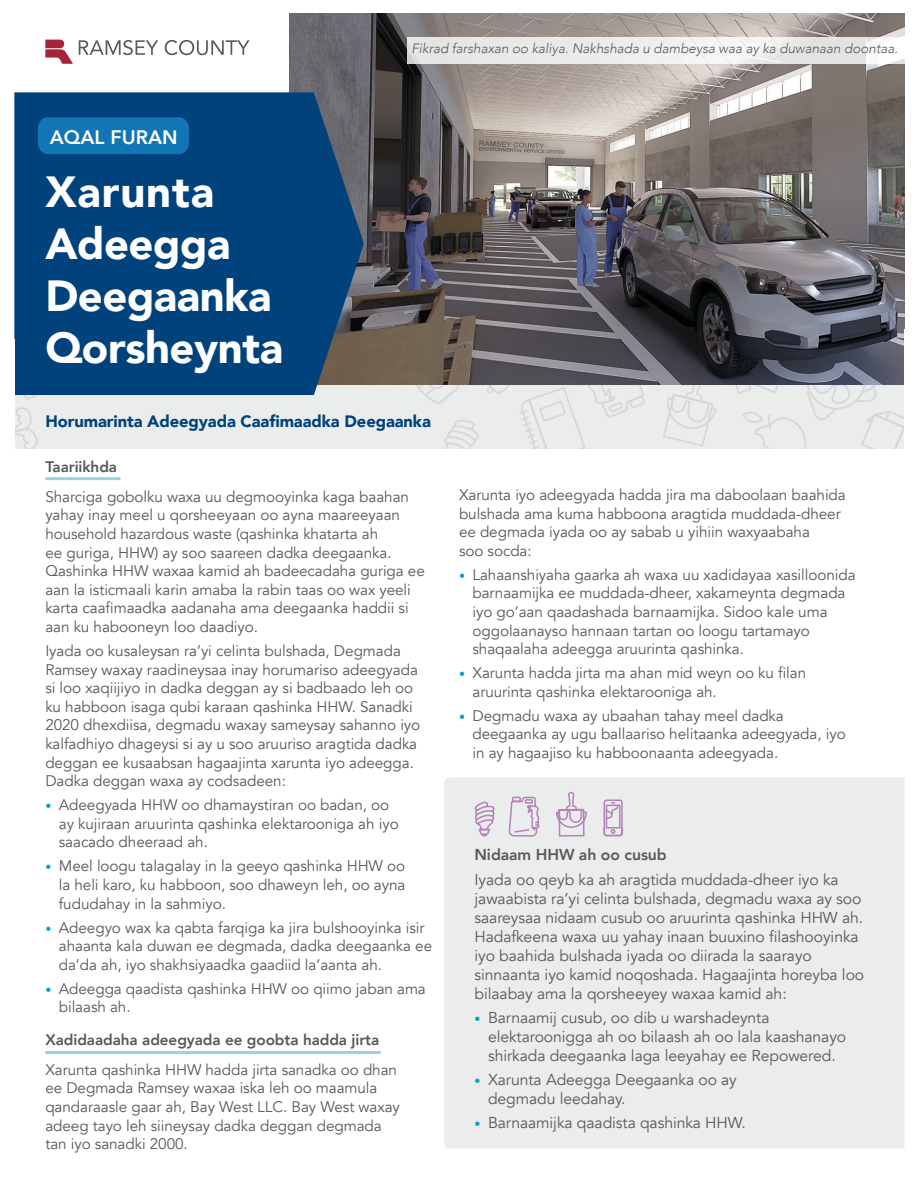
<style>
.page{position:relative;width:918px;height:1188px;background:#fff}
.page>*{position:absolute;margin:0;border:0;box-sizing:border-box;transform-origin:0 0}
.t1{font:900 43.5px/52.2px "Avenir";letter-spacing:-.01em;color:#fff}
.t2{font:900 43.5px "Avenir";letter-spacing:.02em;color:#fff}
.t3{font:800 19.5px "Avenir";color:#fff}
.t4{font:900 16.5px "Avenir";letter-spacing:-.005em;color:#00437c}
.t5{font:15.75px/18.9px "Avenir";letter-spacing:-.005em;color:#58595b}
.t6{font:800 15.75px "Avenir";letter-spacing:-.005em;color:#58595b}
.t7{font:15.3px/18.6px "Avenir";letter-spacing:-.005em;color:#58595b}
.t8{font:800 15.3px "Avenir";letter-spacing:-.005em;color:#58595b}
.t9{font:italic 300 13.5px "Avenir";color:#58595b}
.s1{font-size:12px;color:#00a3ca}
</style>
<div class="page">
<div style="left:14px;top:385px;width:891px;height:64px;background:#ebecec"></div>
<svg style="left:14px;top:395px;width:24px;height:6px"></svg>
<svg style="left:14px;top:407px;width:24px;height:42px"></svg>
<svg style="left:662px;top:384px;width:242px;height:65px"></svg>
<svg style="left:406px;top:384px;width:241px;height:65px"></svg>
<svg style="left:45px;top:40px;width:28px;height:24px"></svg>
<svg style="left:79px;top:40px;width:79px;height:15px"></svg>
<svg style="left:165px;top:40px;width:85px;height:15px"></svg>
<img style="left:290px;top:14px;width:614px;height:370px">
<svg style="left:14px;top:92px;width:350px;height:303px;background:#08467b"></svg>
<div style="left:38px;top:117px;width:151px;height:37px;background:#1275b6"></div>
<hr style="left:45px;top:477px;width:76px;height:3px;background:#99d3e6">
<svg style="left:407px;top:37px;width:498px;height:27px;fill:#eceae9"></svg>
<div style="left:444px;top:777px;width:460px;height:371px;background:#ebecec"></div>
<svg style="left:473px;top:800px;width:22px;height:37px"></svg>
<svg style="left:508px;top:777px;width:33px;height:60px;background:#e1d9e3"></svg>
<svg style="left:555px;top:780px;width:33px;height:57px;background:#e0d7e2"></svg>
<div style="left:604px;top:799px;width:19px;height:37px;border:2px solid #b481b9;border-radius:2px"></div>
<svg style="left:603px;top:802px;width:20px;height:35px"></svg>
<div style="left:904px;top:329px;width:14px;height:147px;background:#fff"></div>
<hr style="left:45px;top:1051px;width:336px;height:3px;background:#99d3e6">
<p class="t3" style="left:50px;top:122px;width:129px">AQAL FURAN</p>
<p class="t2" style="left:45px;top:154px;width:170px">Xarunta</p>
<p class="t1" style="left:45px;top:216px;width:239px">Adeegga<br>Deegaanka<br>Qorsheynta</p>
<p class="t9" style="left:411px;top:41px;width:488px">Fikrad farshaxan oo kaliya. Nakhshada u dambeysa waa ay ka duwanaan doontaa.</p>
<p class="t4" style="left:45px;top:407px;width:387px">Horumarinta Adeegyada Caafimaadka Deegaanka</p>
<p class="t8" style="left:45px;top:455px;width:73px">Taariikhda</p>
<p class="t7" style="left:45px;top:487px;width:381px">Sharciga gobolku waxa uu degmooyinka kaga baahan yahay inay meel u qorsheeyaan oo ayna maareeyaan household hazardous waste (qashinka khatarta ah<br>ee guriga, HHW) ay soo saareen dadka deegaanka.<br>Qashinka HHW waxaa kamid ah badeecadaha guriga ee aan la isticmaali karin amaba la rabin taas oo wax yeeli karta caafimaadka aadanaha ama deegaanka haddii si aan ku habooneyn loo daadiyo.</p>
<p class="t7" style="left:45px;top:642px;width:376px">Iyada oo kusaleysan ra’yi celinta bulshada, Degmada Ramsey waxay raadineysaa inay horumariso adeegyada si loo xaqiijiyo in dadka deggan ay si badbaado leh oo ku habboon isaga qubi karaan qashinka HHW. Sanadki 2020 dhexdiisa, degmadu waxay sameysay sahanno iyo kalfadhiyo dhageysi si ay u soo aruuriso aragtida dadka deggan ee kusaabsan hagaajinta xarunta iyo adeegga.<br>Dadka deggan waxa ay codsadeen:</p>
<p class="t7" style="left:59px;top:796px;width:341px;text-indent:-14px"><span class="s1">•</span> Adeegyada HHW oo dhamaystiran oo badan, oo ay kujiraan aruurinta qashinka elektarooniga ah iyo saacado dheeraad ah.</p>
<p class="t7" style="left:59px;top:857px;width:348px;text-align:justify;text-indent:-14px"><span class="s1">•</span> Meel loogu talagalay in la geeyo qashinka HHW oo la heli karo, ku habboon, soo dhaweyn leh, oo ayna fududahay in la sahmiyo.</p>
<p class="t7" style="left:59px;top:918px;width:375px;text-indent:-14px"><span class="s1">•</span> Adeegyo wax ka qabta farqiga ka jira bulshooyinka isir ahaanta kala duwan ee degmada, dadka deegaanka ee da’da ah, iyo shakhsiyaadka gaadiid la’aanta ah.</p>
<p class="t7" style="left:59px;top:979px;width:369px;text-indent:-14px"><span class="s1">•</span> Adeegga qaadista qashinka HHW oo qiimo jaban ama bilaash ah.</p>
<p class="t8" style="left:45px;top:1028px;width:335px">Xadidaadaha adeegyada ee goobta hadda jirta</p>
<p class="t7" style="left:45px;top:1060px;width:356px">Xarunta qashinka HHW hadda jirta sanadka oo dhan ee Degmada Ramsey waxaa iska leh oo maamula qandaraasle gaar ah, Bay West LLC. Bay West waxay adeeg tayo leh siineysay dadka deggan degmada tan iyo sanadki 2000.</p>
<p class="t7" style="left:459px;top:486px;width:388px">Xarunta iyo adeegyada hadda jira ma daboolaan baahida bulshada ama kuma habboona aragtida muddada-dheer ee degmada iyada oo ay sabab u yihiin waxyaabaha<br>soo socda:</p>
<p class="t7" style="left:472px;top:565px;width:385px;text-indent:-14px"><span class="s1">•</span> Lahaanshiyaha gaarka ah waxa uu xadidayaa xasilloonida barnaamijka ee muddada-dheer, xakameynta degmada iyo go’aan qaadashada barnaamijka. Sidoo kale uma oggolaanayso hannaan tartan oo loogu tartamayo shaqaalaha adeegga aruurinta qashinka.</p>
<p class="t7" style="left:472px;top:664px;width:335px;text-indent:-14px"><span class="s1">•</span> Xarunta hadda jirta ma ahan mid weyn oo ku filan aruurinta qashinka elektarooniga ah.</p>
<p class="t7" style="left:472px;top:706px;width:375px;text-indent:-14px"><span class="s1">•</span> Degmadu waxa ay ubaahan tahay meel dadka deegaanka ay ugu ballaariso helitaanka adeegyada, iyo in ay hagaajiso ku habboonaanta adeegyada.</p>
<p class="t6" style="left:475px;top:842px;width:194px">Nidaam HHW ah oo cusub</p>
<p class="t5" style="left:475px;top:871px;width:391px">Iyada oo qeyb ka ah aragtida muddada-dheer iyo ka jawaabista ra’yi celinta bulshada, degmadu waxa ay soo saareysaa nidaam cusub oo aruurinta qashinka HHW ah.<br>Hadafkeena waxa uu yahay inaan buuxino filashooyinka iyo baahida bulshada iyada oo diirada la saarayo sinnaanta iyo kamid noqoshada. Hagaajinta horeyba loo bilaabay ama la qorsheeyey waxaa kamid ah:</p>
<p class="t5" style="left:488px;top:1009px;width:360px;text-indent:-14px"><span class="s1">•</span> Barnaamij cusub, oo dib u warshadeynta elektaroonigga ah oo bilaash ah oo lala kaashanayo shirkada deegaanka laga leeyahay ee Repowered.</p>
<p class="t5" style="left:488px;top:1071px;width:250px;text-indent:-14px"><span class="s1">•</span> Xarunta Adeegga Deegaanka oo ay degmadu leedahay.</p>
<p class="t5" style="left:475px;top:1114px;width:273px"><span class="s1">•</span> Barnaamijka qaadista qashinka HHW.</p>
</div>
